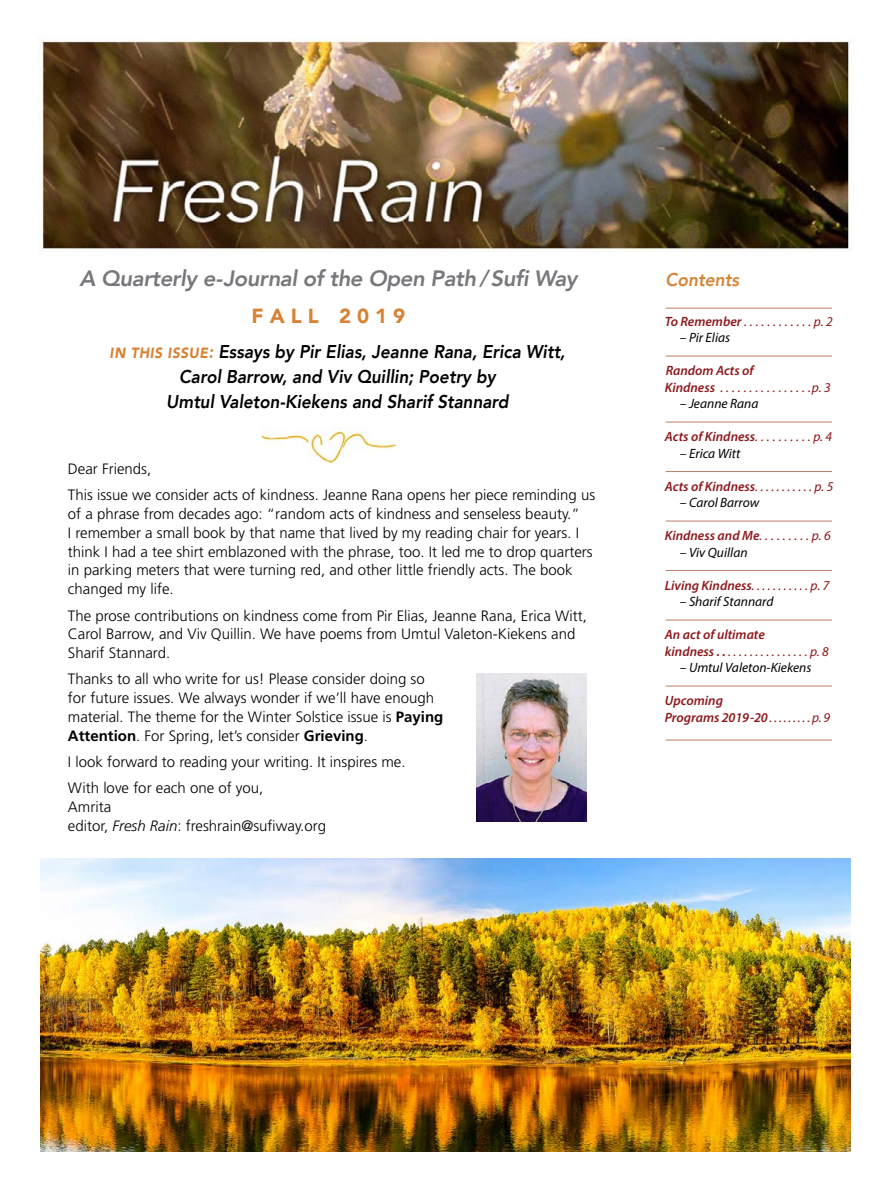
<style>
.page{position:relative;width:891px;height:1188px;background:#fff}
.page>*{position:absolute;margin:0;border:0;box-sizing:border-box;transform-origin:0 0}
.t1{font:italic 800 22.2px "Avenir";letter-spacing:-.02em;color:#77787b}
.t2{font:900 20.4px "Avenir";color:#d68335}
.t3{font:italic 800 18.45px/24.9px "Avenir";color:#000;text-align:center;scale:.92 1}
.t4{font:italic 800 18.45px "Avenir";color:#d68335;scale:.94 1}
.t5{font:300 15px/18.8px "Frutiger";color:#000}
.t6{font:italic 600 13.5px/16.5px "Myriad Pro";color:#8d181b}
.t7{font:italic 13.5px "Myriad Pro";color:#000}
.t8{font:italic 13.5px "Myriad Pro";color:#8d181b}
.s1{font-weight:900;font-size:14.85px;color:#d68335}
.s2{color:#d68335}
.s3{font-weight:700}
.s4{font-style:italic}
.s5{font-weight:600}
.s6{font-weight:400}
</style>
<div class="page">
<img style="left:40px;top:859px;width:810px;height:292px">
<img style="left:38px;top:40px;width:814px;height:211px">
<img style="left:260px;top:427px;width:135px;height:36px">
<img style="left:476px;top:673px;width:111px;height:149px">
<hr style="left:666px;top:308px;width:166px;height:1px;background:#bc7d6a">
<hr style="left:666px;top:356px;width:166px;height:1px;background:#bc7d6a">
<hr style="left:666px;top:422px;width:166px;height:1px;background:#bc7d6a">
<hr style="left:666px;top:471px;width:166px;height:1px;background:#bc7d6a">
<hr style="left:666px;top:521px;width:166px;height:1px;background:#bc7d6a">
<hr style="left:666px;top:570px;width:166px;height:1px;background:#bc7d6a">
<hr style="left:666px;top:620px;width:166px;height:1px;background:#bc7d6a">
<hr style="left:666px;top:686px;width:166px;height:1px;background:#bc7d6a">
<hr style="left:666px;top:740px;width:166px;height:1px;background:#bc7d6a">
<h1 class="t1" style="left:79px;top:265px;width:500px">A Quarterly e-Journal of the Open Path / Sufi Way</h1>
<h2 class="t2" style="left:252px;top:299px;width:155px">F A L L 2 0 1 9</h2>
<p class="t3" style="left:110px;top:339px;width:497px"><span class="s1">IN THIS ISSUE</span><span class="s2">:</span> Essays by Pir Elias, Jeanne Rana, Erica Witt,<br>Carol Barrow, and Viv Quillin; Poetry by<br>Umtul Valeton-Kiekens and Sharif Stannard</p>
<p class="t5" style="left:68px;top:456px;width:529px;line-height:26.2px">Dear Friends,<br>This issue we consider acts of kindness. Jeanne Rana opens her piece reminding us</p>
<p class="t5" style="left:68px;top:505px;width:526px">of a phrase from decades ago: “random acts of kindness and senseless beauty.”<br>I remember a small book by that name that lived by my reading chair for years. I think I had a tee shirt emblazoned with the phrase, too. It led me to drop quarters in parking meters that were turning red, and other little friendly acts. The book changed my life.</p>
<p class="t5" style="left:68px;top:606px;width:521px">The prose contributions on kindness come from Pir Elias, Jeanne Rana, Erica Witt,<br>Carol Barrow, and Viv Quillin. We have poems from Umtul Valeton-Kiekens and<br>Sharif Stannard.</p>
<p class="t5" style="left:68px;top:670px;width:377px">Thanks to all who write for us! Please consider doing so for future issues. We always wonder if we’ll have enough material. The theme for the Winter Solstice issue is <span class="s3">Paying Attention</span>. For Spring, let’s consider <span class="s3">Grieving</span>.</p>
<p class="t5" style="left:68px;top:749px;width:339px;line-height:26.2px">I look forward to reading your writing. It inspires me.<br>With love for each one of you,</p>
<p class="t5" style="left:68px;top:797px;width:260px">Amrita<br>editor, <span class="s4">Fresh Rain</span>: freshrain@sufiway.org</p>
<p class="t4" style="left:666px;top:269px;width:80px">Contents</p>
<p class="t8" style="left:665px;top:313px;width:169px"><span class="s5">To Remember</span> . . . . . . . . . . . . p. 2</p>
<p class="t7" style="left:680px;top:329px;width:52px">– Pir Elias</p>
<p class="t6" style="left:665px;top:362px;width:167px">Random Acts of<br>Kindness <span class="s6">. . . . . . . . . . . . . . . . p. 3</span></p>
<p class="t7" style="left:680px;top:395px;width:80px">– Jeanne Rana</p>
<p class="t6" style="left:665px;top:428px;width:169px">Acts of Kindness<span class="s6">. . . . . . . . . . p. 4</span></p>
<p class="t7" style="left:680px;top:445px;width:62px">– Erica Witt</p>
<p class="t6" style="left:665px;top:478px;width:170px">Acts of Kindness<span class="s6">. . . . . . . . . . . p. 5</span></p>
<p class="t7" style="left:680px;top:494px;width:81px">– Carol Barrow</p>
<p class="t6" style="left:665px;top:527px;width:167px">Kindness and Me<span class="s6">. . . . . . . . . p. 6</span></p>
<p class="t7" style="left:680px;top:544px;width:69px">– Viv Quillan</p>
<p class="t6" style="left:665px;top:576px;width:166px">Living Kindness<span class="s6">. . . . . . . . . . . p. 7</span></p>
<p class="t7" style="left:680px;top:593px;width:95px">– Sharif Stannard</p>
<p class="t6" style="left:665px;top:626px;width:166px">An act of ultimate<br>kindness . . <span class="s6">. . . . . . . . . . . . . . . p. 8</span></p>
<p class="t7" style="left:680px;top:659px;width:133px">– Umtul Valeton-Kiekens</p>
<p class="t6" style="left:665px;top:692px;width:167px">Upcoming<br>Programs 2019-20 <span class="s6">. . . . . . . . . p. 9</span></p>
</div>
